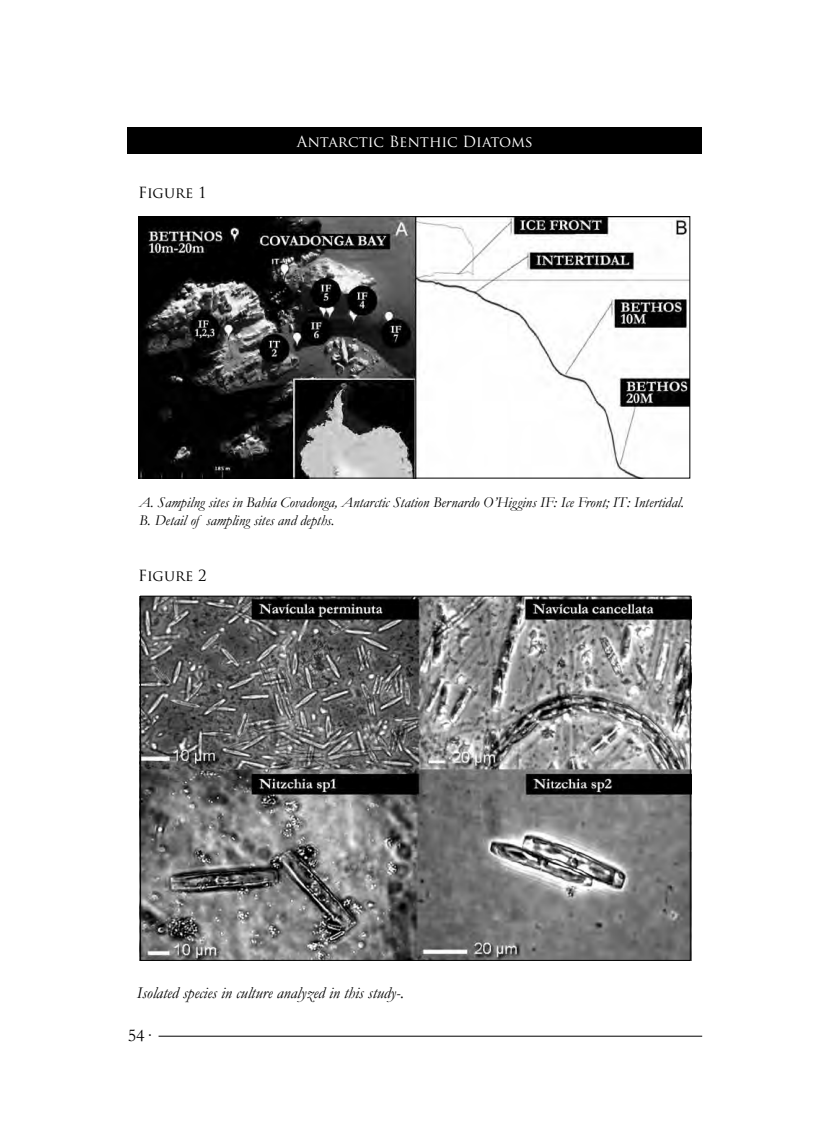
<style>
.page{position:relative;width:830px;height:1127px;background:#fff}
.page>*{position:absolute;margin:0;border:0;box-sizing:border-box;transform-origin:0 0}
.t1{font:18px "Garamond";color:#000}
.t2{font:italic 16.5px "Garamond";color:#000}
.t3{font:italic 15px/18px "Garamond";color:#000}
.t4{font:15px "Trajan Pro";letter-spacing:-.005em;color:#fff}
.t5{font:15px "Trajan Pro";color:#000}
</style>
<div class="page">
<hr style="left:158px;top:1036px;width:543px;height:1px;background:#000">
<div style="left:128px;top:128px;width:574px;height:26px;background:#000"></div>
<img style="left:141px;top:218px;width:547px;height:258px">
<img style="left:142px;top:598px;width:546px;height:361px">
<div style="left:139px;top:216px;width:551px;height:262px;border:1px solid #000"></div>
<p class="t5" style="left:138px;top:183px;width:70px">Figure 1</p>
<p class="t4" style="left:297px;top:132px;width:237px">Antarctic Benthic Diatoms</p>
<p class="t3" style="left:139px;top:493px;width:546px">A. Sampilng sites in Bahía Covadonga, Antarctic Station Bernardo O’Higgins IF: Ice Front; IT: Intertidal.<br>B. Detail of sampling sites and depths.</p>
<p class="t5" style="left:138px;top:566px;width:70px">Figure 2</p>
<p class="t2" style="left:137px;top:983px;width:269px">Isolated species in culture analyzed in this study-.</p>
<p class="t1" style="left:128px;top:1024px;width:24px">54·</p>
</div>
